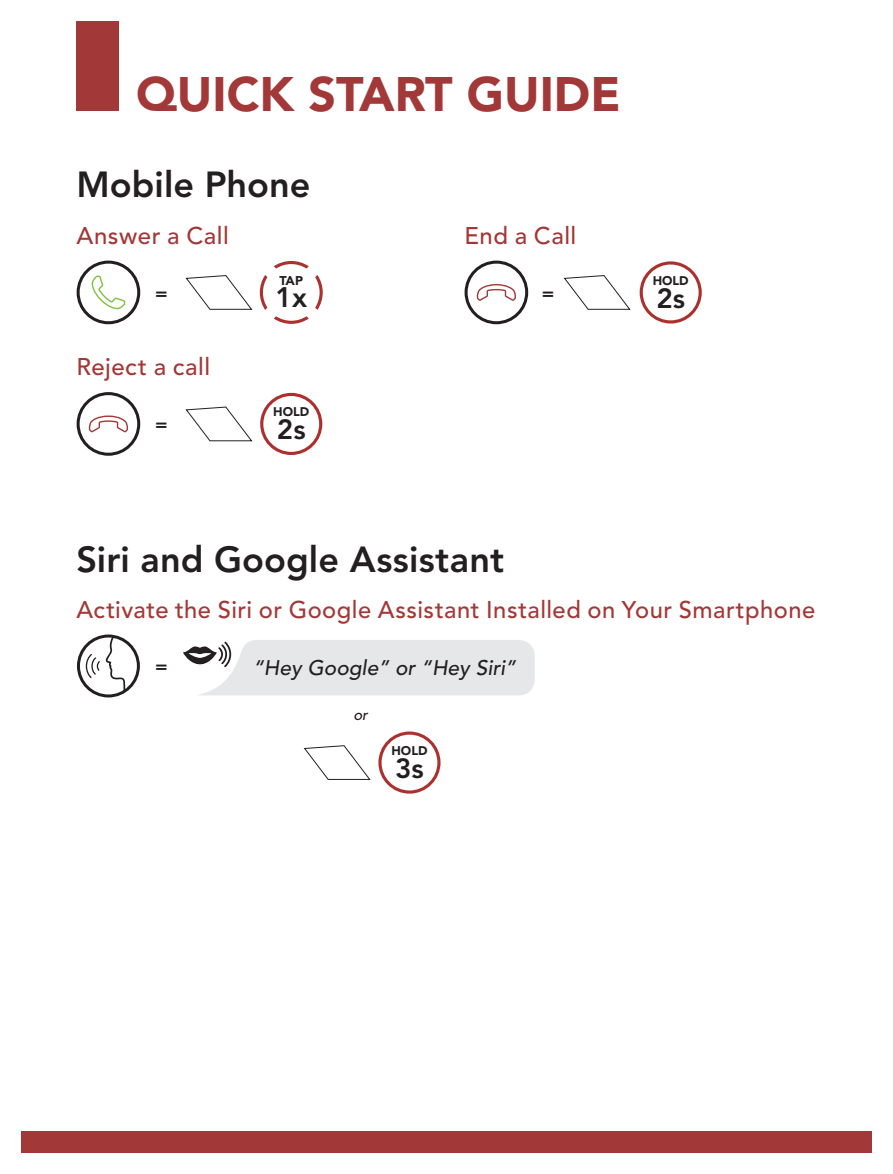
<style>
.page{position:relative;width:893px;height:1174px;background:#fff}
.page>*{position:absolute;margin:0;border:0;box-sizing:border-box;transform-origin:0 0}
.t1{font:900 48px "Avenir LT Std";color:#a23837}
.t2{font:800 36px "Avenir LT Std";color:#231f20}
.t3{font:800 28.2px "Avenir LT Std";color:#231f20}
.t4{font:800 27.6px "Avenir LT Std";color:#231f20}
.t5{font:500 24px "Avenir LT Std";letter-spacing:.02em;color:#a23837}
.t6{font:italic 500 21px "Avenir LT Std";color:#231f20}
.t7{font:800 18.9px "Avenir LT Std";color:#231f20}
.t8{font:italic 500 15px "Avenir LT Std";color:#231f20}
.t9{font:900 12.6px "Avenir LT Std";color:#231f20}
</style>
<div class="page">
<div style="left:21px;top:1131px;width:851px;height:21px;background:#a23837"></div>
<div style="left:77px;top:21px;width:42px;height:90px;background:#a23837"></div>
<svg style="left:77px;top:261px;width:63px;height:63px"></svg>
<svg style="left:186px;top:275px;width:66px;height:35px"></svg>
<svg style="left:260px;top:261px;width:63px;height:63px"></svg>
<svg style="left:77px;top:392px;width:63px;height:64px"></svg>
<svg style="left:186px;top:406px;width:66px;height:35px"></svg>
<svg style="left:260px;top:393px;width:62px;height:62px"></svg>
<svg style="left:465px;top:261px;width:63px;height:63px"></svg>
<svg style="left:564px;top:275px;width:67px;height:35px"></svg>
<svg style="left:640px;top:261px;width:62px;height:62px"></svg>
<svg style="left:77px;top:634px;width:63px;height:63px"></svg>
<svg style="left:183px;top:640px;width:352px;height:55px"></svg>
<svg style="left:304px;top:745px;width:67px;height:35px"></svg>
<svg style="left:378px;top:731px;width:62px;height:62px"></svg>
<h1 class="t1" style="left:136px;top:66px;width:486px">QUICK START GUIDE</h1>
<h2 class="t2" style="left:77px;top:167px;width:236px">Mobile Phone</h2>
<p class="t5" style="left:77px;top:224px;width:154px">Answer a Call</p>
<p class="t9" style="left:280px;top:273px;width:25px">TAP</p>
<p class="t7" style="left:155px;top:284px;width:14px">=</p>
<p class="t3" style="left:275px;top:284px;width:33px">1x</p>
<p class="t5" style="left:77px;top:355px;width:135px">Reject a call</p>
<p class="t9" style="left:273px;top:404px;width:38px">HOLD</p>
<p class="t7" style="left:155px;top:415px;width:14px">=</p>
<p class="t4" style="left:277px;top:416px;width:30px">2s</p>
<p class="t5" style="left:464px;top:224px;width:113px">End a Call</p>
<p class="t9" style="left:653px;top:273px;width:38px">HOLD</p>
<p class="t7" style="left:542px;top:284px;width:14px">=</p>
<p class="t4" style="left:656px;top:285px;width:30px">2s</p>
<h2 class="t2" style="left:77px;top:542px;width:429px">Siri and Google Assistant</h2>
<p class="t5" style="left:77px;top:597px;width:740px">Activate the Siri or Google Assistant Installed on Your Smartphone</p>
<p class="t7" style="left:155px;top:657px;width:14px">=</p>
<p class="t6" style="left:253px;top:657px;width:265px">“Hey Google” or “Hey Siri”</p>
<p class="t8" style="left:353px;top:707px;width:16px">or</p>
<p class="t4" style="left:395px;top:755px;width:30px">3s</p>
<p class="t9" style="left:391px;top:743px;width:38px">HOLD</p>
</div>
